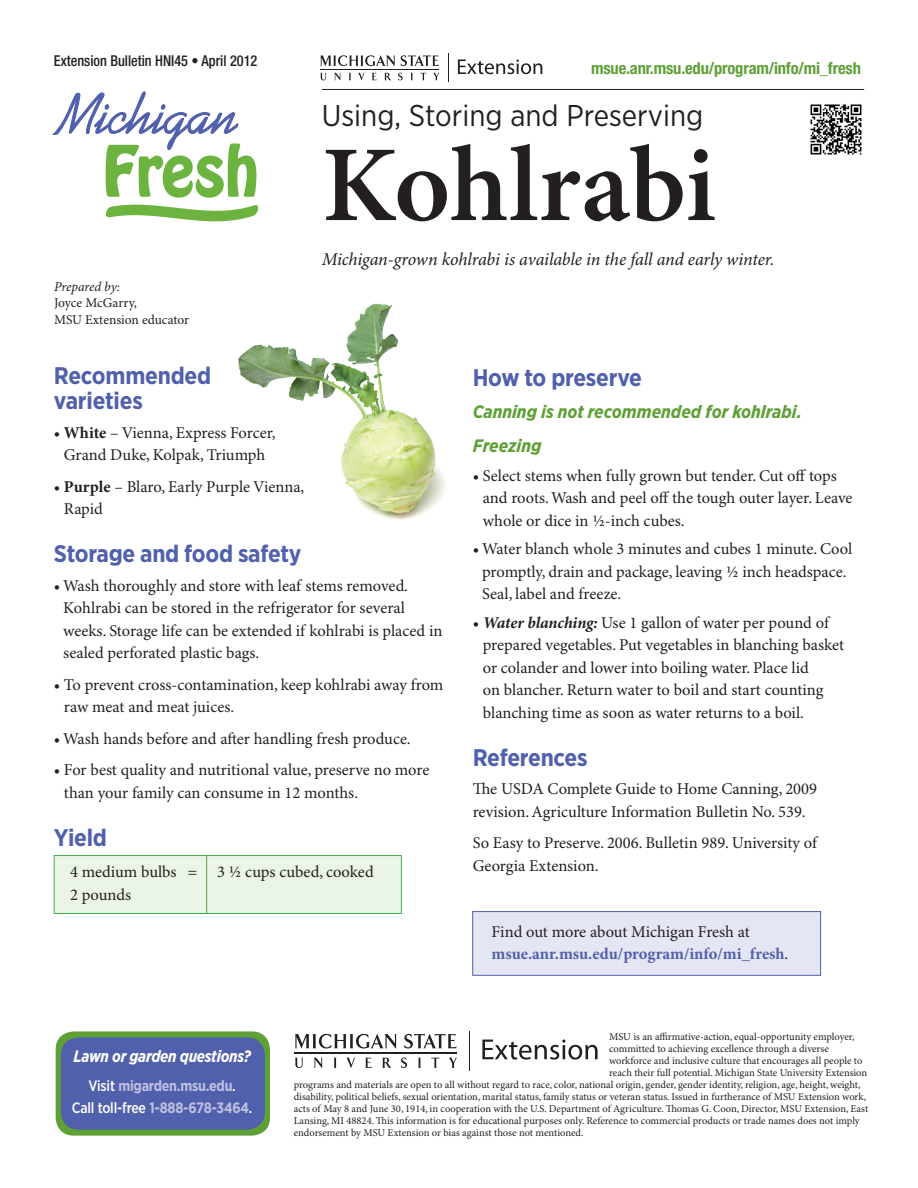
<style>
.page{position:relative;width:918px;height:1188px;background:#fff}
.page>*{position:absolute;margin:0;border:0;box-sizing:border-box;transform-origin:0 0}
.t1{font:600 108px "Minion Pro";letter-spacing:-.005em;color:#231f20}
.t2{font:30px "Gotham Narrow";color:#231f20}
.t3{font:700 24px/25.5px "Gotham Narrow";letter-spacing:-.01em;color:#5060ac}
.t4{font:italic 18px "Minion Pro";letter-spacing:-.01em;color:#231f20}
.t5{font:italic 700 18px "Gotham Narrow";color:#5ea036}
.t6{font:16.5px/22.5px "Minion Pro";color:#231f20}
.t7{font:700 16.5px/22.5px "Minion Pro";color:#5060ac}
.t8{font:700 condensed 16.5px "Helvetica Neue";letter-spacing:-.01em;color:#5ea036}
.t9{font:italic 700 16.5px "Gotham Narrow";letter-spacing:-.015em;color:#fff;scale:.95 1}
.t10{font:500 condensed 15px "Helvetica Neue";color:#231f20;scale:.95 1}
.t11{font:500 15px "Gotham Narrow";letter-spacing:-.015em;color:#fff;scale:.95 1}
.t12{font:700 15px "Gotham Narrow";letter-spacing:-.015em;color:#bfc0e0;scale:.95 1}
.t13{font:13.5px "Minion Pro";color:#231f20}
.t14{font:italic 13.5px "Minion Pro";letter-spacing:-.01em;color:#231f20}
.t15{font:10.5px "Minion Pro";color:#231f20}
.s1{font-weight:700}
.s2{font-weight:700;font-style:italic}
.s3{font-weight:400;color:#231f20}
.s4{font-weight:500;color:#fff}
.s5{font-weight:700;color:#bfc0e0}
</style>
<div class="page">
<div style="left:54px;top:855px;width:348px;height:59px;background:#eaf4e7;border:1px solid #40ae49"></div>
<hr style="left:206px;top:855px;width:1px;height:59px;background:#5ea036">
<hr style="left:322px;top:89px;width:542px;height:1px;background:#231f20">
<svg style="left:295px;top:1058px;width:8px;height:10px"></svg>
<svg style="left:314px;top:1058px;width:9px;height:10px"></svg>
<svg style="left:334px;top:1058px;width:2px;height:10px"></svg>
<svg style="left:347px;top:1058px;width:8px;height:10px"></svg>
<svg style="left:365px;top:1058px;width:7px;height:10px"></svg>
<svg style="left:382px;top:1058px;width:9px;height:10px"></svg>
<svg style="left:401px;top:1057px;width:6px;height:11px"></svg>
<svg style="left:418px;top:1058px;width:3px;height:10px"></svg>
<svg style="left:431px;top:1058px;width:8px;height:10px"></svg>
<svg style="left:449px;top:1058px;width:8px;height:10px"></svg>
<svg style="left:295px;top:1034px;width:102px;height:15px"></svg>
<svg style="left:404px;top:1034px;width:53px;height:15px"></svg>
<hr style="left:295px;top:1052px;width:162px;height:1px;background:#231f20">
<svg style="left:482px;top:1040px;width:116px;height:20px"></svg>
<hr style="left:469px;top:1031px;width:1px;height:40px;background:#231f20">
<div style="left:56px;top:1031px;width:214px;height:105px;background:#5ea036;border-radius:18px"></div>
<div style="left:61px;top:1037px;width:204px;height:93px;background:#5060ac;border-radius:18px"></div>
<img style="left:321px;top:304px;width:61px;height:106px">
<img style="left:810px;top:104px;width:52px;height:51px">
<div style="left:472px;top:911px;width:349px;height:65px;background:#e5e6f3;border:1px solid #5060ac"></div>
<svg style="left:52px;top:91px;width:206px;height:131px"></svg>
<svg style="left:320px;top:73px;width:6px;height:7px"></svg>
<svg style="left:334px;top:73px;width:7px;height:8px"></svg>
<svg style="left:349px;top:73px;width:2px;height:7px"></svg>
<svg style="left:358px;top:73px;width:7px;height:8px"></svg>
<svg style="left:372px;top:73px;width:5px;height:7px"></svg>
<svg style="left:385px;top:73px;width:6px;height:7px"></svg>
<svg style="left:398px;top:73px;width:5px;height:7px"></svg>
<svg style="left:411px;top:73px;width:2px;height:7px"></svg>
<svg style="left:421px;top:73px;width:5px;height:7px"></svg>
<svg style="left:433px;top:73px;width:6px;height:7px"></svg>
<svg style="left:320px;top:55px;width:75px;height:11px"></svg>
<svg style="left:401px;top:55px;width:38px;height:11px"></svg>
<hr style="left:320px;top:69px;width:119px;height:1px;background:#231f20">
<svg style="left:458px;top:59px;width:84px;height:15px"></svg>
<svg style="left:448px;top:54px;width:1px;height:28px"></svg>
<p class="t10" style="left:54px;top:52px;width:216px">Extension Bulletin HNI45 • April 2012</p>
<p class="t14" style="left:54px;top:278px;width:68px">Prepared by:</p>
<p class="t13" style="left:54px;top:295px;width:85px">Joyce McGarry,</p>
<p class="t13" style="left:54px;top:311px;width:137px">MSU Extension educator</p>
<p class="t8" style="left:591px;top:58px;width:271px">msue.anr.msu.edu/program/info/mi_fresh</p>
<p class="t2" style="left:322px;top:96px;width:383px">Using, Storing and Preserving</p>
<p class="t1" style="left:322px;top:121px;width:396px">Kohlrabi</p>
<p class="t4" style="left:322px;top:248px;width:454px">Michigan-grown kohlrabi is available in the fall and early winter.</p>
<p class="t3" style="left:54px;top:362px;width:159px">Recommended varieties</p>
<p class="t6" style="left:54px;top:422px;width:223px;text-align:center">• <span class="s1">White</span> – Vienna, Express Forcer,<br>Grand Duke, Kolpak, Triumph</p>
<p class="t6" style="left:64px;top:476px;width:242px;text-indent:-10px">• <span class="s1">Purple</span> – Blaro, Early Purple Vienna,<br>Rapid</p>
<p class="t3" style="left:54px;top:541px;width:249px">Storage and food safety</p>
<p class="t6" style="left:63px;top:575px;width:381px;text-indent:-9px">• Wash thoroughly and store with leaf stems removed.<br>Kohlrabi can be stored in the refrigerator for several weeks. Storage life can be extended if kohlrabi is placed in sealed perforated plastic bags.</p>
<p class="t6" style="left:64px;top:674px;width:381px;text-indent:-10px">• To prevent cross-contamination, keep kohlrabi away from raw meat and meat juices.</p>
<p class="t6" style="left:54px;top:728px;width:358px">• Wash hands before and after handling fresh produce.</p>
<p class="t6" style="left:64px;top:759px;width:367px;text-indent:-10px">• For best quality and nutritional value, preserve no more than your family can consume in 12 months.</p>
<p class="t3" style="left:54px;top:824px;width:55px">Yield</p>
<p class="t6" style="left:70px;top:861px;width:305px">4 medium bulbs = 3 ½ cups cubed, cooked</p>
<p class="t6" style="left:70px;top:884px;width:63px">2 pounds</p>
<p class="t3" style="left:473px;top:365px;width:171px">How to preserve</p>
<p class="t5" style="left:473px;top:400px;width:331px">Canning is not recommended for kohlrabi.</p>
<p class="t5" style="left:473px;top:434px;width:70px">Freezing</p>
<p class="t6" style="left:483px;top:465px;width:371px;text-indent:-10px">• Select stems when fully grown but tender. Cut off tops and roots. Wash and peel off the tough outer layer. Leave whole or dice in ½-inch cubes.</p>
<p class="t6" style="left:482px;top:539px;width:372px;text-indent:-9px">• Water blanch whole 3 minutes and cubes 1 minute. Cool promptly, drain and package, leaving ½ inch headspace.<br>Seal, label and freeze.</p>
<p class="t6" style="left:483px;top:612px;width:363px;text-indent:-10px">• <span class="s2">Water blanching:</span> Use 1 gallon of water per pound of prepared vegetables. Put vegetables in blanching basket or colander and lower into boiling water. Place lid<br>on blancher. Return water to boil and start counting blanching time as soon as water returns to a boil.</p>
<p class="t3" style="left:473px;top:745px;width:117px">References</p>
<p class="t6" style="left:473px;top:779px;width:346px">The USDA Complete Guide to Home Canning, 2009 revision. Agriculture Information Bulletin No. 539.</p>
<p class="t6" style="left:473px;top:833px;width:346px">So Easy to Preserve. 2006. Bulletin 989. University of<br>Georgia Extension.</p>
<p class="t7" style="left:492px;top:921px;width:298px"><span class="s3">Find out more about Michigan Fresh at </span>msue.anr.msu.edu/program/info/mi_fresh<span class="s3">.</span></p>
<p class="t9" style="left:74px;top:1046px;width:188px">Lawn or garden questions?</p>
<p class="t12" style="left:89px;top:1076px;width:157px"><span class="s4">Visit</span> migarden.msu.edu<span class="s4">.</span></p>
<p class="t11" style="left:72px;top:1099px;width:192px">Call toll-free <span class="s5">1-888-678-3464</span>.</p>
<p class="t15" style="left:609px;top:1031px;width:247px">MSU is an affirmative-action, equal-opportunity employer,</p>
<p class="t15" style="left:609px;top:1043px;width:221px">committed to achieving excellence through a diverse</p>
<p class="t15" style="left:609px;top:1055px;width:255px">workforce and inclusive culture that encourages all people to</p>
<p class="t15" style="left:609px;top:1067px;width:260px">reach their full potential. Michigan State University Extension</p>
<p class="t15" style="left:294px;top:1079px;width:568px">programs and materials are open to all without regard to race, color, national origin, gender, gender identity, religion, age, height, weight,</p>
<p class="t15" style="left:294px;top:1091px;width:574px">disability, political beliefs, sexual orientation, marital status, family status or veteran status. Issued in furtherance of MSU Extension work,</p>
<p class="t15" style="left:294px;top:1103px;width:576px">acts of May 8 and June 30, 1914, in cooperation with the U.S. Department of Agriculture. Thomas G. Coon, Director, MSU Extension, East</p>
<p class="t15" style="left:294px;top:1115px;width:567px">Lansing, MI 48824. This information is for educational purposes only. Reference to commercial products or trade names does not imply</p>
<p class="t15" style="left:294px;top:1127px;width:291px">endorsement by MSU Extension or bias against those not mentioned.</p>
</div>
